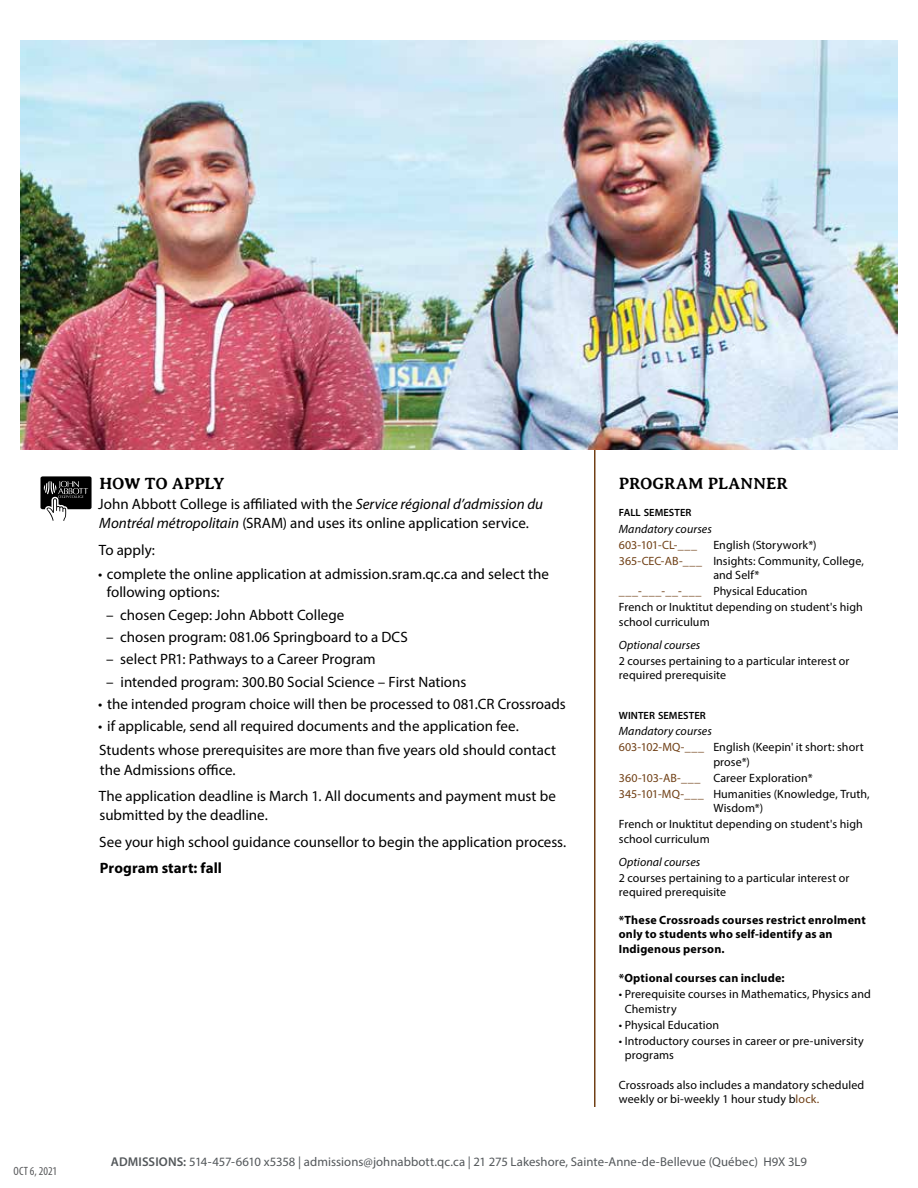
<style>
.page{position:relative;width:918px;height:1188px;background:#fff}
.page>*{position:absolute;margin:0;border:0;box-sizing:border-box;transform-origin:0 0}
.t1{font:700 16.5px "Averia Serif Libre";letter-spacing:-.005em;color:#000}
.t2{font:15px/26.2px "Myriad Pro";color:#000}
.t3{font:700 15px "Myriad Pro";letter-spacing:.005em;color:#000}
.t4{font:12.75px "Myriad Pro";letter-spacing:.005em;color:#53575a}
.t5{font:12px/16px "Myriad Pro";letter-spacing:.005em;color:#000}
.t6{font:700 12px/14.4px "Myriad Pro";letter-spacing:.015em;color:#000}
.t7{font:italic 12px "Myriad Pro";letter-spacing:.005em;color:#000}
.t8{font:12px "Myriad Pro";letter-spacing:-.005em;color:#704016}
.t9{font:condensed 12px "Myriad Pro";letter-spacing:.005em;color:#58595b}
.t10{font:600 10.5px "Myriad Pro";letter-spacing:.005em;color:#000}
.s1{font-style:italic}
.s2{color:#704016}
.s3{font-weight:600}
</style>
<div class="page">
<hr style="left:594px;top:40px;width:2px;height:1067px;background:#704016">
<svg style="left:40px;top:476px;width:52px;height:45px"></svg>
<img style="left:20px;top:40px;width:878px;height:409px">
<p class="t9" style="left:14px;top:1163px;width:45px">OCT 6, 2021</p>
<p class="t1" style="left:100px;top:475px;width:127px">HOW TO APPLY</p>
<p class="t2" style="left:98px;top:494px;width:446px;line-height:19.5px">John Abbott College is affiliated with the <span class="s1">Service régional d’admission du<br>Montréal métropolitain</span> (SRAM) and uses its online application service.</p>
<p class="t2" style="left:99px;top:536px;width:58px">To apply:</p>
<p class="t2" style="left:107px;top:565px;width:444px;line-height:18px;text-indent:-9px">• complete the online application at admission.sram.qc.ca and select the following options:</p>
<p class="t2" style="left:106px;top:601px;width:240px">– chosen Cegep: John Abbott College</p>
<p class="t2" style="left:106px;top:624px;width:303px">– chosen program: 081.06 Springboard to a DCS</p>
<p class="t2" style="left:106px;top:646px;width:271px">– select PR1: Pathways to a Career Program</p>
<p class="t2" style="left:106px;top:668px;width:362px">– intended program: 300.B0 Social Science – First Nations</p>
<p class="t2" style="left:98px;top:691px;width:469px">• the intended program choice will then be processed to 081.CR Crossroads</p>
<p class="t2" style="left:98px;top:714px;width:460px;line-height:23.9px">• if applicable, send all required documents and the application fee.<br>Students whose prerequisites are more than five years old should contact</p>
<p class="t2" style="left:99px;top:756px;width:459px">the Admissions office.<br>The application deadline is March 1. All documents and payment must be</p>
<p class="t2" style="left:99px;top:802px;width:469px">submitted by the deadline.<br>See your high school guidance counsellor to begin the application process.</p>
<p class="t3" style="left:100px;top:858px;width:124px">Program start: fall</p>
<p class="t1" style="left:619px;top:475px;width:171px">PROGRAM PLANNER</p>
<p class="t10" style="left:619px;top:506px;width:74px">FALL SEMESTER</p>
<p class="t7" style="left:619px;top:522px;width:95px">Mandatory courses</p>
<p class="t8" style="left:619px;top:538px;width:80px">603-101-CL-___</p>
<p class="t5" style="left:619px;top:537px;width:247px;text-indent:94px">English (Storywork*)<br><span class="s2">365-CEC-AB-___</span> Insights: Community, College,</p>
<p class="t5" style="left:619px;top:567px;width:246px;text-indent:94px">and Self*<br><span class="s2">___-___-__-___</span> Physical Education<br>French or Inuktitut depending on student's high</p>
<p class="t5" style="left:619px;top:614px;width:92px">school curriculum</p>
<p class="t7" style="left:619px;top:637px;width:83px">Optional courses</p>
<p class="t5" style="left:619px;top:653px;width:232px;line-height:14.4px">2 courses pertaining to a particular interest or required prerequisite</p>
<p class="t10" style="left:619px;top:709px;width:88px">WINTER SEMESTER</p>
<p class="t5" style="left:619px;top:723px;width:246px"><span class="s1">Mandatory courses<br></span><span class="s2">603-102-MQ-___</span> English (Keepin' it short: short</p>
<p class="t5" style="left:619px;top:754px;width:252px;text-indent:94px">prose*)<br><span class="s2">360-103-AB-___</span> Career Exploration*<br><span class="s2">345-101-MQ-___</span> Humanities (Knowledge, Truth,</p>
<p class="t5" style="left:619px;top:800px;width:246px;text-align:center">Wisdom*)<br>French or Inuktitut depending on student's high</p>
<p class="t5" style="left:619px;top:831px;width:92px">school curriculum</p>
<p class="t7" style="left:619px;top:854px;width:83px">Optional courses</p>
<p class="t5" style="left:619px;top:870px;width:232px;line-height:14.4px">2 courses pertaining to a particular interest or required prerequisite</p>
<p class="t6" style="left:619px;top:912px;width:248px">*These Crossroads courses restrict enrolment only to students who self-identify as an<br>Indigenous person.</p>
<p class="t6" style="left:619px;top:971px;width:167px">*Optional courses can include:</p>
<p class="t5" style="left:625px;top:987px;width:248px;line-height:14.4px;text-indent:-6px">• Prerequisite courses in Mathematics, Physics and<br>Chemistry</p>
<p class="t5" style="left:619px;top:1016px;width:102px">• Physical Education</p>
<p class="t5" style="left:625px;top:1033px;width:241px;line-height:14.4px;text-indent:-6px">• Introductory courses in career or pre-university programs</p>
<p class="t5" style="left:619px;top:1077px;width:247px;line-height:14.4px">Crossroads also includes a mandatory scheduled weekly or bi-weekly 1 hour study b<span class="s2">lock.</span></p>
<p class="t4" style="left:111px;top:1154px;width:698px"><span class="s3">ADMISSIONS:</span> 514-457-6610 x5358 | admissions@johnabbott.qc.ca | 21 275 Lakeshore, Sainte-Anne-de-Bellevue (Québec) H9X 3L9</p>
</div>
